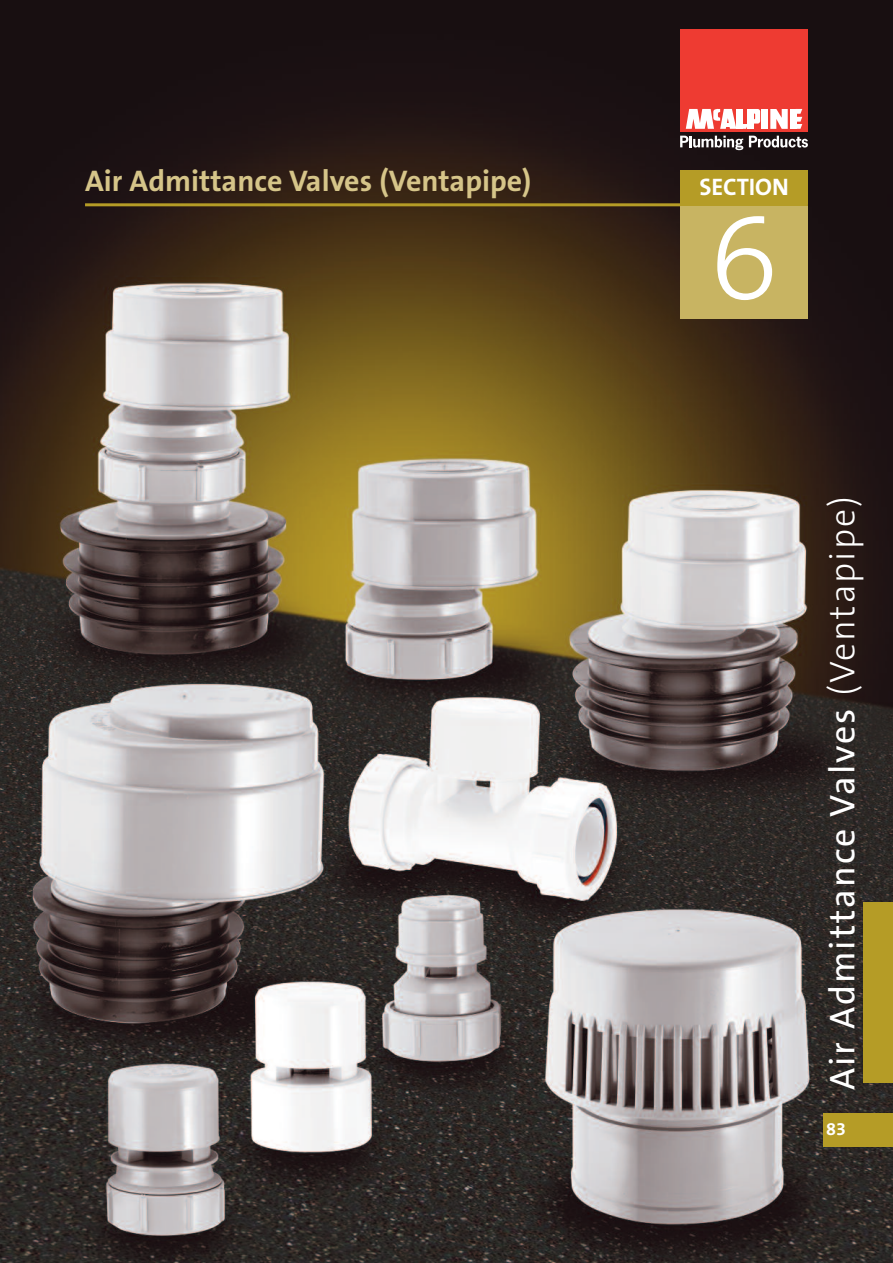
<style>
.page{position:relative;width:893px;height:1263px;background:#fff}
.page>*{position:absolute;margin:0;border:0;box-sizing:border-box;transform-origin:0 0}
.t1{font:300 126px "The Sans B3";color:#fff}
.t2{font:36px "The Sans B5 Plain";letter-spacing:.055em;color:#fff}
.t3{font:700 30px "The Sans B7";color:#d6c589}
.t4{font:700 24px "The Sans B7";color:#fff}
.t5{font:700 18px "The Sans B7";color:#fff}
.s1{font-family:"The Sans B3";font-weight:300}
</style>
<div class="page">
<img style="left:0;top:0;width:893px;height:1263px">
<div style="left:680px;top:30px;width:127px;height:102px;background:#ee3b32"></div>
<div style="left:762px;top:109px;width:6px;height:20px;background:#fff"></div>
<div style="left:790px;top:109px;width:6px;height:20px;background:#fff"></div>
<svg style="left:770px;top:109px;width:18px;height:20px"></svg>
<svg style="left:796px;top:109px;width:6px;height:20px"></svg>
<svg style="left:686px;top:108px;width:74px;height:21px"></svg>
<svg style="left:680px;top:136px;width:63px;height:14px"></svg>
<svg style="left:749px;top:136px;width:59px;height:12px"></svg>
<hr style="left:85px;top:203px;width:723px;height:3px;background:#b59c26">
<div style="left:680px;top:170px;width:128px;height:34px;background:#b59c26"></div>
<div style="left:680px;top:206px;width:128px;height:112px;background:#c8b462"></div>
<div style="left:863px;top:902px;width:30px;height:180px;background:#b59c26"></div>
<div style="left:823px;top:1113px;width:70px;height:34px;background:#b59c26"></div>
<p class="t3" style="left:85px;top:165px;width:448px">Air Admittance Valves (Ventapipe)</p>
<p class="t4" style="left:699px;top:175px;width:91px">SECTION</p>
<h1 class="t1" style="left:709px;top:192px;width:71px">6</h1>
<p class="t2" style="left:823px;top:1090px;width:595px;rotate:-90deg">Air Admittance Valves <span class="s1">(Ventapipe)</span></p>
<p class="t5" style="left:826px;top:1119px;width:21px">83</p>
</div>
